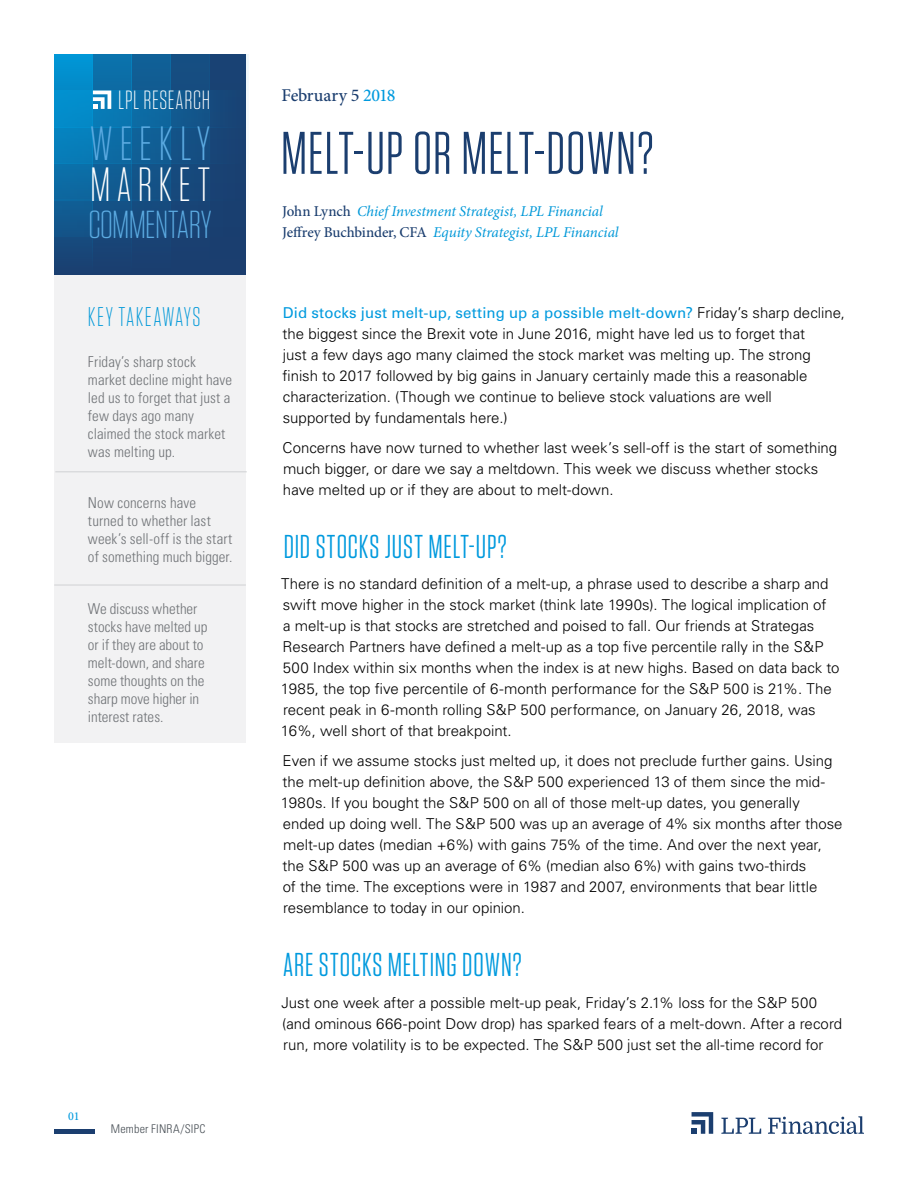
<style>
.page{position:relative;width:918px;height:1188px;background:#fff}
.page>*{position:absolute;margin:0;border:0;box-sizing:border-box;transform-origin:0 0}
.t1{font:60px "Tungsten Narrow";letter-spacing:.02em;color:#1b3e6f}
.t2{font:300 48px "Tungsten Narrow";letter-spacing:.13em;color:#fff}
.t3{font:300 48px "Tungsten Narrow";letter-spacing:.135em;color:#5cabe2;scale:1.04 1}
.t4{font:300 39px "Tungsten Narrow";letter-spacing:-.015em;color:#5cabe2;scale:1.04 1}
.t5{font:33px "Tungsten Narrow";letter-spacing:.025em;color:#009ade}
.t6{font:300 27px "Tungsten Narrow";letter-spacing:.055em;color:#0098d8}
.t7{font:300 26.25px "Tungsten Narrow";letter-spacing:.025em;color:#fff}
.t8{font:500 18px "Minion Pro";letter-spacing:-.01em;color:#1b3e6f}
.t9{font:300 15px/21px "Univers LT Std";color:#000}
.t10{font:300 condensed 15px/18px "Univers LT Std";letter-spacing:.005em;color:#4b4f54}
.t11{font:italic 15px/21.5px "Minion Pro";letter-spacing:-.005em;color:#0098d8}
.t12{font:300 condensed 12px "Univers LT Std";letter-spacing:.015em;color:#484f55}
.t13{font:500 12px "Minion Pro";color:#009ade}
.s1{color:#009ade}
.s2{font-weight:500;font-style:normal;color:#1b3e6f}
.s3{font-weight:400;color:#009ade}
</style>
<div class="page">
<hr style="left:54px;top:1130px;width:40px;height:4px;background:#1b3e6f">
<svg style="left:692px;top:1112px;width:21px;height:22px"></svg>
<svg style="left:721px;top:1118px;width:40px;height:16px"></svg>
<svg style="left:768px;top:1116px;width:96px;height:18px"></svg>
<svg style="left:93px;top:54px;width:39px;height:221px"></svg>
<div style="left:209px;top:54px;width:39px;height:220px;background:#194274"></div>
<svg style="left:171px;top:54px;width:38px;height:221px"></svg>
<svg style="left:132px;top:54px;width:39px;height:221px"></svg>
<svg style="left:54px;top:54px;width:39px;height:221px"></svg>
<div style="left:54px;top:164px;width:194px;height:36px;background:linear-gradient(to right,#0769a3,#244371)"></div>
<div style="left:54px;top:200px;width:194px;height:37px;background:linear-gradient(to right,#0d568d,#244372)"></div>
<div style="left:54px;top:127px;width:194px;height:37px;background:linear-gradient(to right,#017fbd,#244472)"></div>
<svg style="left:93px;top:91px;width:18px;height:18px"></svg>
<div style="left:54px;top:275px;width:192px;height:467px;background:#efeff0"></div>
<hr style="left:54px;top:584px;width:192px;height:2px;background:#484f55">
<hr style="left:55px;top:471px;width:192px;height:1px;background:#484f55">
<h3 class="t7" style="left:118px;top:87px;width:93px">LPL RESEARCH</h3>
<h2 class="t3" style="left:90px;top:120px;width:117px">WEEKLY</h2>
<h2 class="t2" style="left:90px;top:161px;width:121px">MARKET</h2>
<h3 class="t4" style="left:88px;top:205px;width:120px">COMMENTARY</h3>
<h3 class="t6" style="left:88px;top:304px;width:114px">KEY TAKEAWAYS</h3>
<p class="t10" style="left:88px;top:352px;width:146px">Friday’s sharp stock market decline might have led us to forget that just a few days ago many claimed the stock market was melting up.</p>
<p class="t10" style="left:88px;top:494px;width:146px">Now concerns have turned to whether last week’s sell-off is the start of something much bigger.</p>
<p class="t10" style="left:88px;top:600px;width:121px">We discuss whether stocks have melted up or if they are about to melt-down, and share some thoughts on the sharp move higher in interest rates.</p>
<p class="t13" style="left:68px;top:1108px;width:13px">01</p>
<p class="t12" style="left:111px;top:1122px;width:96px">Member FINRA/SIPC</p>
<p class="t8" style="left:282px;top:83px;width:115px">February 5 <span class="s1">2018</span></p>
<h1 class="t1" style="left:281px;top:123px;width:374px">MELT-UP OR MELT-DOWN?</h1>
<p class="t11" style="left:282px;top:200px;width:338px"><span class="s2">John Lynch</span> Chief Investment Strategist, LPL Financial<br><span class="s2">Jeffrey Buchbinder, CFA</span> Equity Strategist, LPL Financial</p>
<p class="t9" style="left:282px;top:303px;width:564px"><span class="s3">Did stocks just melt-up, setting up a possible melt-down?</span> Friday’s sharp decline, the biggest since the Brexit vote in June 2016, might have led us to forget that<br>just a few days ago many claimed the stock market was melting up. The strong finish to 2017 followed by big gains in January certainly made this a reasonable characterization. (Though we continue to believe stock valuations are well<br>supported by fundamentals here.)</p>
<p class="t9" style="left:282px;top:438px;width:556px">Concerns have now turned to whether last week’s sell-off is the start of something much bigger, or dare we say a meltdown. This week we discuss whether stocks have melted up or if they are about to melt-down.</p>
<h3 class="t5" style="left:284px;top:530px;width:224px">DID STOCKS JUST MELT-UP?</h3>
<p class="t9" style="left:281px;top:574px;width:560px">There is no standard definition of a melt-up, a phrase used to describe a sharp and swift move higher in the stock market (think late 1990s). The logical implication of<br>a melt-up is that stocks are stretched and poised to fall. Our friends at Strategas Research Partners have defined a melt-up as a top five percentile rally in the S&amp;P 500 Index within six months when the index is at new highs. Based on data back to 1985, the top five percentile of 6-month performance for the S&amp;P 500 is 21%. The recent peak in 6-month rolling S&amp;P 500 performance, on January 26, 2018, was 16%, well short of that breakpoint.</p>
<p class="t9" style="left:281px;top:751px;width:563px">Even if we assume stocks just melted up, it does not preclude further gains. Using the melt-up definition above, the S&amp;P 500 experienced 13 of them since the mid-1980s. If you bought the S&amp;P 500 on all of those melt-up dates, you generally ended up doing well. The S&amp;P 500 was up an average of 4% six months after those melt-up dates (median +6%) with gains 75% of the time. And over the next year, the S&amp;P 500 was up an average of 6% (median also 6%) with gains two-thirds<br>of the time. The exceptions were in 1987 and 2007, environments that bear little resemblance to today in our opinion.</p>
<h3 class="t5" style="left:283px;top:948px;width:240px">ARE STOCKS MELTING DOWN?</h3>
<p class="t9" style="left:281px;top:992px;width:562px">Just one week after a possible melt-up peak, Friday’s 2.1% loss for the S&amp;P 500 (and ominous 666-point Dow drop) has sparked fears of a melt-down. After a record run, more volatility is to be expected. The S&amp;P 500 just set the all-time record for</p>
</div>
